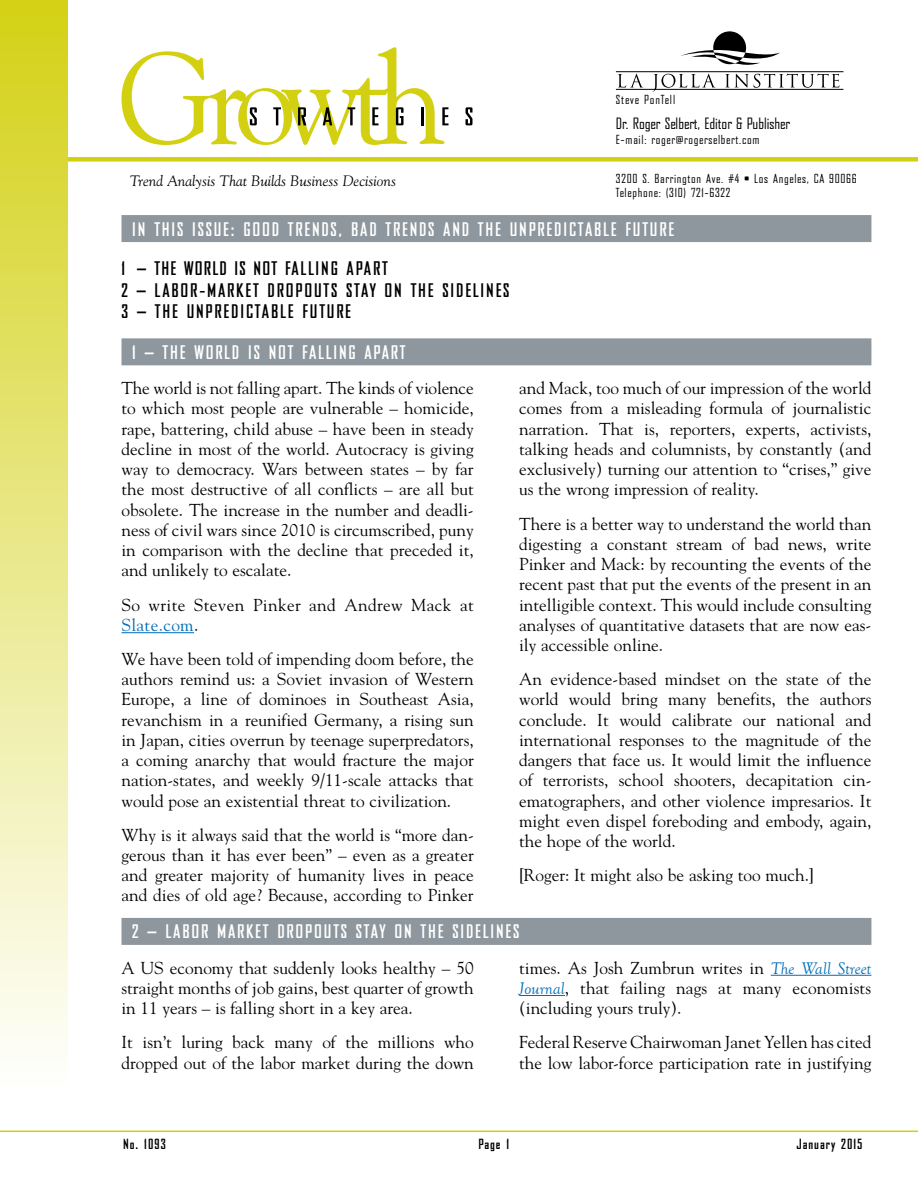
<style>
.page{position:relative;width:918px;height:1188px;background:#fff}
.page>*{position:absolute;margin:0;border:0;box-sizing:border-box;transform-origin:0 0}
.t1{font:700 18px "Bureau Agency";letter-spacing:.1em;color:#fff}
.t2{font:700 18px/21.6px "Bureau Agency";letter-spacing:.1em;color:#000}
.t3{font:17.25px/20.2px "Goudy";color:#000;text-align:justify}
.t4{font:17.25px/20.2px "Goudy";letter-spacing:.02em;color:#000}
.t5{font:italic 15px "Goudy";color:#000}
.t6{font:15px "Bureau Agency";color:#000}
.t7{font:700 13.5px "Bureau Agency";letter-spacing:.075em;color:#000}
.t8{font:12px/13.5px "Bureau Agency";letter-spacing:.06em;color:#000}
.s1{color:#006cb7}
.s2{font-family:"Goudy Old Style T";font-style:italic;color:#006cb7}
</style>
<div class="page">
<div style="left:0;top:157px;width:918px;height:5px;background:#d3d011"></div>
<svg style="left:618px;top:74px;width:25px;height:14px"></svg>
<svg style="left:653px;top:74px;width:63px;height:18px"></svg>
<svg style="left:725px;top:74px;width:114px;height:14px"></svg>
<hr style="left:616px;top:89px;width:227px;height:1px;background:#000">
<hr style="left:616px;top:71px;width:227px;height:1px;background:#000">
<div style="left:713px;top:31px;width:33px;height:33px;background:#000;border-radius:50%"></div>
<svg style="left:681px;top:48px;width:99px;height:17px"></svg>
<div style="left:0;top:0;width:68px;height:1097px;background:linear-gradient(to bottom,#d4d116,#fff)"></div>
<hr style="left:0;top:1131px;width:918px;height:1px;background:#d3d011">
<svg style="left:122px;top:47px;width:327px;height:98px"></svg>
<svg style="left:466px;top:107px;width:6px;height:18px"></svg>
<div style="left:122px;top:215px;width:749px;height:27px;background:#8e979d"></div>
<div style="left:122px;top:338px;width:749px;height:27px;background:#8e979d"></div>
<hr style="left:122px;top:632px;width:72px;height:1px;background:#006cb7">
<div style="left:122px;top:918px;width:749px;height:27px;background:#8e979d"></div>
<hr style="left:771px;top:975px;width:100px;height:1px;background:#006cb7">
<hr style="left:519px;top:995px;width:46px;height:1px;background:#006cb7">
<p class="t8" style="left:616px;top:93px;width:61px">Steve PonTell</p>
<p class="t5" style="left:130px;top:172px;width:268px">Trend Analysis That Builds Business Decisions</p>
<p class="t6" style="left:616px;top:116px;width:176px">Dr. Roger Selbert, Editor &amp; Publisher</p>
<p class="t8" style="left:616px;top:133px;width:145px">E-mail: roger@rogerselbert.com</p>
<p class="t8" style="left:616px;top:172px;width:242px">3200 S. Barrington Ave. #4 • Los Angeles, CA 90066<br>Telephone: (310) 721-6322</p>
<p class="t1" style="left:132px;top:219px;width:543px">IN THIS ISSUE: GOOD TRENDS, BAD TRENDS AND THE UNPREDICTABLE FUTURE</p>
<p class="t2" style="left:122px;top:258px;width:390px">1 – THE WORLD IS NOT FALLING APART<br>2 – LABOR-MARKET DROPOUTS STAY ON THE SIDELINES<br>3 – THE UNPREDICTABLE FUTURE</p>
<p class="t1" style="left:132px;top:342px;width:275px">1 – THE WORLD IS NOT FALLING APART</p>
<p class="t3" style="left:122px;top:378px;width:354px">The world is not falling apart. The kinds of violence to which most people are vulnerable – homicide, rape, battering, child abuse – have been in steady decline in most of the world. Autocracy is giving way to democracy. Wars between states – by far the most destructive of all conflicts – are all but obsolete. The increase in the number and deadli&shy;ness of civil wars since 2010 is circumscribed, puny in comparison with the decline that preceded it, and unlikely to escalate.</p>
<p class="t4" style="left:122px;top:594px;width:354px">So write Steven Pinker and Andrew Mack at<br><span class="s1">Slate.com</span>.</p>
<p class="t3" style="left:122px;top:648px;width:354px">We have been told of impending doom before, the authors remind us: a Soviet invasion of Western Europe, a line of dominoes in Southeast Asia, revanchism in a reunified Germany, a rising sun in Japan, cities overrun by teenage superpredators, a coming anarchy that would fracture the major nation-states, and weekly 9/11-scale attacks that would pose an existential threat to civilization.</p>
<p class="t3" style="left:122px;top:824px;width:354px">Why is it always said that the world is “more dan&shy;gerous than it has ever been” – even as a greater and greater majority of humanity lives in peace and dies of old age? Because, according to Pinker</p>
<p class="t3" style="left:519px;top:378px;width:354px">and Mack, too much of our impression of the world comes from a misleading formula of journalistic narration. That is, reporters, experts, activists, talking heads and columnists, by constantly (and exclusively) turning our attention to “crises,” give us the wrong impression of reality.</p>
<p class="t3" style="left:519px;top:513px;width:354px">There is a better way to understand the world than digesting a constant stream of bad news, write Pinker and Mack: by recounting the events of the recent past that put the events of the present in an intelligible context. This would include consulting analyses of quantitative datasets that are now eas&shy;ily accessible online.</p>
<p class="t3" style="left:519px;top:668px;width:354px">An evidence-based mindset on the state of the world would bring many benefits, the authors conclude. It would calibrate our national and international responses to the magnitude of the dangers that face us. It would limit the influence of terrorists, school shooters, decapitation cin&shy;ematographers, and other violence impresarios. It might even dispel foreboding and embody, again, the hope of the world.</p>
<p class="t3" style="left:519px;top:865px;width:296px">[Roger: It might also be asking too much.]</p>
<p class="t1" style="left:132px;top:922px;width:389px">2 – LABOR MARKET DROPOUTS STAY ON THE SIDELINES</p>
<p class="t3" style="left:122px;top:957px;width:354px">A US economy that suddenly looks healthy – 50 straight months of job gains, best quarter of growth in 11 years – is falling short in a key area.</p>
<p class="t3" style="left:122px;top:1032px;width:354px">It isn’t luring back many of the millions who dropped out of the labor market during the down</p>
<p class="t3" style="left:519px;top:957px;width:354px">times. As Josh Zumbrun writes in <span class="s2">The Wall Street Journal</span>, that failing nags at many economists (including yours truly).</p>
<p class="t3" style="left:519px;top:1032px;width:354px">Federal Reserve Chairwoman Janet Yellen has cited the low labor-force participation rate in justifying</p>
<p class="t7" style="left:123px;top:1137px;width:44px">No. 1093</p>
<p class="t7" style="left:478px;top:1137px;width:32px">Page 1</p>
<p class="t7" style="left:797px;top:1137px;width:67px">January 2015</p>
</div>
